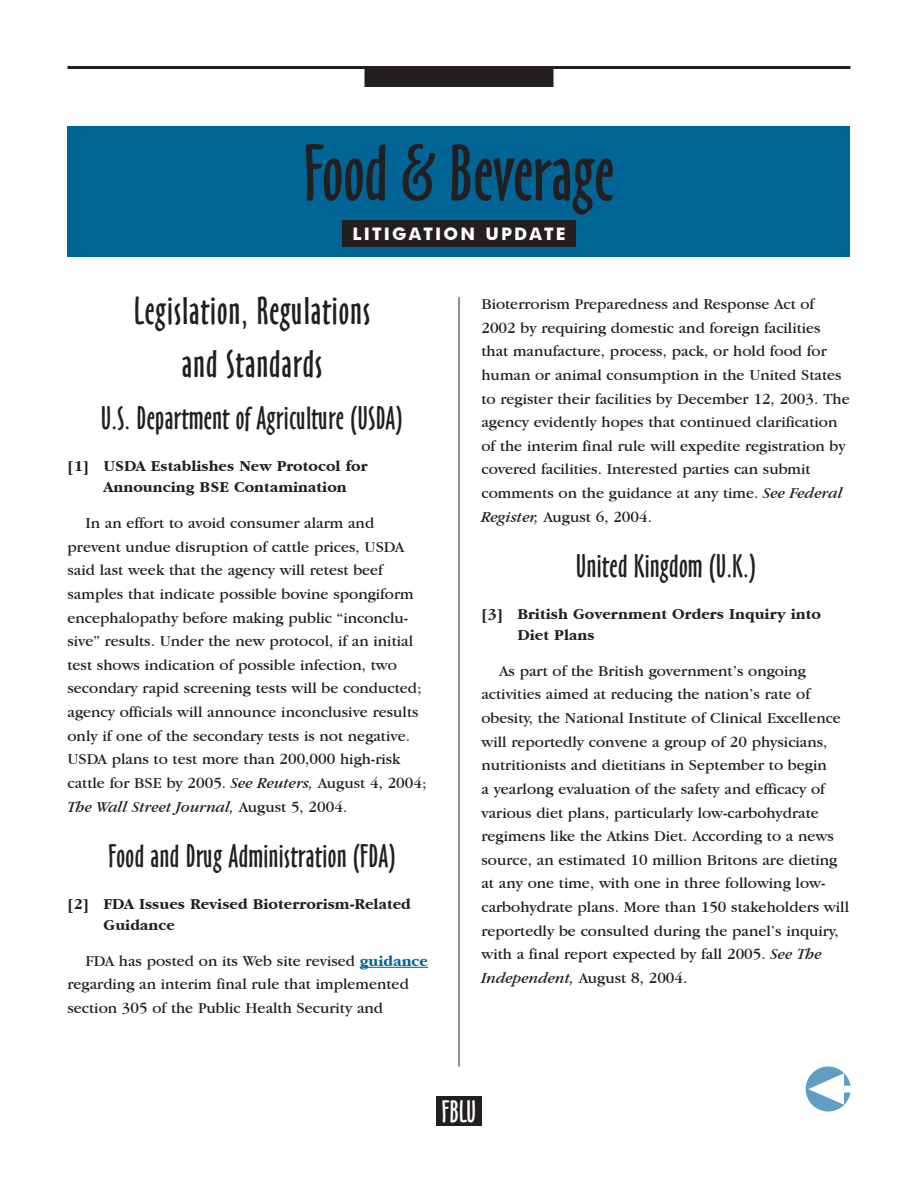
<style>
.page{position:relative;width:918px;height:1188px;background:#fff}
.page>*{position:absolute;margin:0;border:0;box-sizing:border-box;transform-origin:0 0}
.t1{font:73.5px "Oz Handicraft BT";color:#231f20}
.t2{font:36px/52.5px "Oz Handicraft BT";letter-spacing:.03em;color:#231f20;text-align:center}
.t3{font:30px "Oz Handicraft BT";letter-spacing:.015em;color:#231f20}
.t4{font:28.5px "Oz Handicraft BT";color:#fff}
.t5{font:700 17.25px "Futura BT";letter-spacing:.125em;color:#fff}
.t6{font:15.75px/23.7px "Garamond IT Cby BT";color:#231f20}
.t7{font:700 15.75px/21px "Garamond IT Cby BT";color:#231f20}
.s1{font-style:italic}
.s2{font-weight:700;color:#006494}
</style>
<div class="page">
<hr style="left:68px;top:66px;width:782px;height:3px;background:#231f20">
<div style="left:364px;top:69px;width:190px;height:18px;background:#231f20"></div>
<hr style="left:459px;top:297px;width:1px;height:770px;background:#231f20">
<div style="left:436px;top:1096px;width:46px;height:30px;background:#231f20"></div>
<svg style="left:806px;top:1066px;width:44px;height:46px"></svg>
<div style="left:68px;top:126px;width:782px;height:131px;background:#006494"></div>
<div style="left:342px;top:220px;width:234px;height:27px;background:#231f20"></div>
<hr style="left:360px;top:967px;width:68px;height:1px;background:#006494">
<h1 class="t1" style="left:304px;top:131px;width:312px">Food &amp; Beverage</h1>
<p class="t5" style="left:352px;top:223px;width:215px">LITIGATION UPDATE</p>
<h2 class="t2" style="left:134px;top:286px;width:238px">Legislation, Regulations and Standards</h2>
<h3 class="t3" style="left:101px;top:401px;width:303px">U.S. Department of Agriculture (USDA)</h3>
<p class="t7" style="left:103px;top:456px;width:266px;text-indent:-36px">[1] USDA Establishes New Protocol for<br>Announcing BSE Contamination</p>
<p class="t6" style="left:67px;top:511px;width:361px;text-indent:18px">In an effort to avoid consumer alarm and prevent undue disruption of cattle prices, USDA said last week that the agency will retest beef samples that indicate possible bovine spongiform encephalopathy before making public “inconclu&shy;sive” results. Under the new protocol, if an initial test shows indication of possible infection, two secondary rapid screening tests will be conducted; agency officials will announce inconclusive results only if one of the secondary tests is not negative.<br>USDA plans to test more than 200,000 high-risk cattle for BSE by 2005. <span class="s1">See Reuters,</span> August 4, 2004; <span class="s1">The Wall Street Journal,</span> August 5, 2004.</p>
<h3 class="t3" style="left:109px;top:839px;width:288px">Food and Drug Administration (FDA)</h3>
<p class="t7" style="left:103px;top:894px;width:309px;text-indent:-36px">[2] FDA Issues Revised Bioterrorism-Related<br>Guidance</p>
<p class="t6" style="left:68px;top:949px;width:362px;text-indent:18px">FDA has posted on its Web site revised <span class="s2">guidance </span>regarding an interim final rule that implemented section 305 of the Public Health Security and</p>
<p class="t6" style="left:481px;top:292px;width:370px">Bioterrorism Preparedness and Response Act of 2002 by requiring domestic and foreign facilities that manufacture, process, pack, or hold food for human or animal consumption in the United States to register their facilities by December 12, 2003. The agency evidently hopes that continued clarification of the interim final rule will expedite registration by covered facilities. Interested parties can submit comments on the guidance at any time. <span class="s1">See Federal Register,</span> August 6, 2004.</p>
<h3 class="t3" style="left:576px;top:549px;width:181px">United Kingdom (U.K.)</h3>
<p class="t7" style="left:517px;top:604px;width:305px;text-indent:-36px">[3] British Government Orders Inquiry into<br>Diet Plans</p>
<p class="t6" style="left:481px;top:659px;width:369px;text-indent:18px">As part of the British government’s ongoing activities aimed at reducing the nation’s rate of obesity, the National Institute of Clinical Excellence will reportedly convene a group of 20 physicians, nutritionists and dietitians in September to begin<br>a yearlong evaluation of the safety and efficacy of various diet plans, particularly low-carbohydrate regimens like the Atkins Diet. According to a news source, an estimated 10 million Britons are dieting at any one time, with one in three following low&shy;carbohydrate plans. More than 150 stakeholders will reportedly be consulted during the panel’s inquiry, with a final report expected by fall 2005. <span class="s1">See The Independent,</span> August 8, 2004.</p>
<h3 class="t4" style="left:442px;top:1095px;width:36px">FBLU</h3>
</div>
